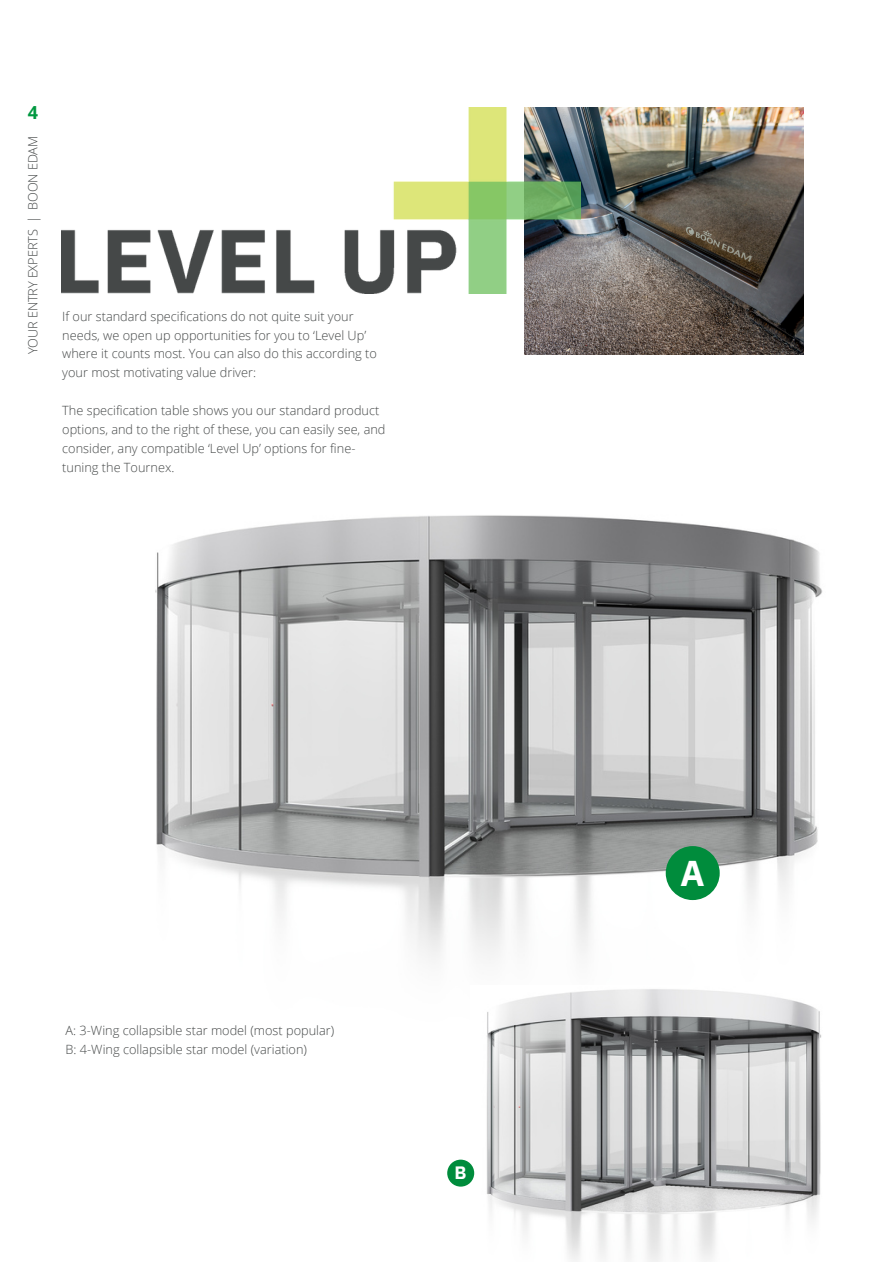
<style>
.page{position:relative;width:893px;height:1264px;background:#fff}
.page>*{position:absolute;margin:0;border:0;box-sizing:border-box;transform-origin:0 0}
.t1{font:700 36px "IBM Plex Sans";color:#fff}
.t2{font:700 18px "Open Sans";color:#009840}
.t3{font:700 18px "IBM Plex Sans";color:#fff}
.t4{font:300 12.75px/18.9px "Open Sans";color:#454848}
</style>
<div class="page">
<img style="left:524px;top:107px;width:279px;height:247px">
<img style="left:61px;top:107px;width:519px;height:187px">
<img style="left:155px;top:515px;width:668px;height:445px">
<img style="left:471px;top:989px;width:351px;height:272px">
<div style="left:665px;top:846px;width:54px;height:54px;background:#008c3c;border-radius:50%"></div>
<div style="left:447px;top:1159px;width:27px;height:27px;background:#008c3c;border-radius:50%"></div>
<h2 class="t2" style="left:28px;top:100px;width:12px">4</h2>
<p class="t4" style="left:23px;top:354px;width:220px;rotate:-90deg">YOUR ENTRY EXPERTS | BOON EDAM</p>
<p class="t4" style="left:62px;top:306px;width:316px">If our standard specifications do not quite suit your needs, we open up opportunities for you to ‘Level Up’ where it counts most. You can also do this according to your most motivating value driver:</p>
<p class="t4" style="left:62px;top:400px;width:325px">The specification table shows you our standard product options, and to the right of these, you can easily see, and consider, any compatible ‘Level Up’ options for fine&shy;tuning the Tournex.</p>
<p class="t4" style="left:66px;top:1020px;width:270px">A: 3-Wing collapsible star model (most popular)<br>B: 4-Wing collapsible star model (variation)</p>
<h2 class="t3" style="left:454px;top:1160px;width:13px">B</h2>
<h1 class="t1" style="left:680px;top:849px;width:26px">A</h1>
</div>
